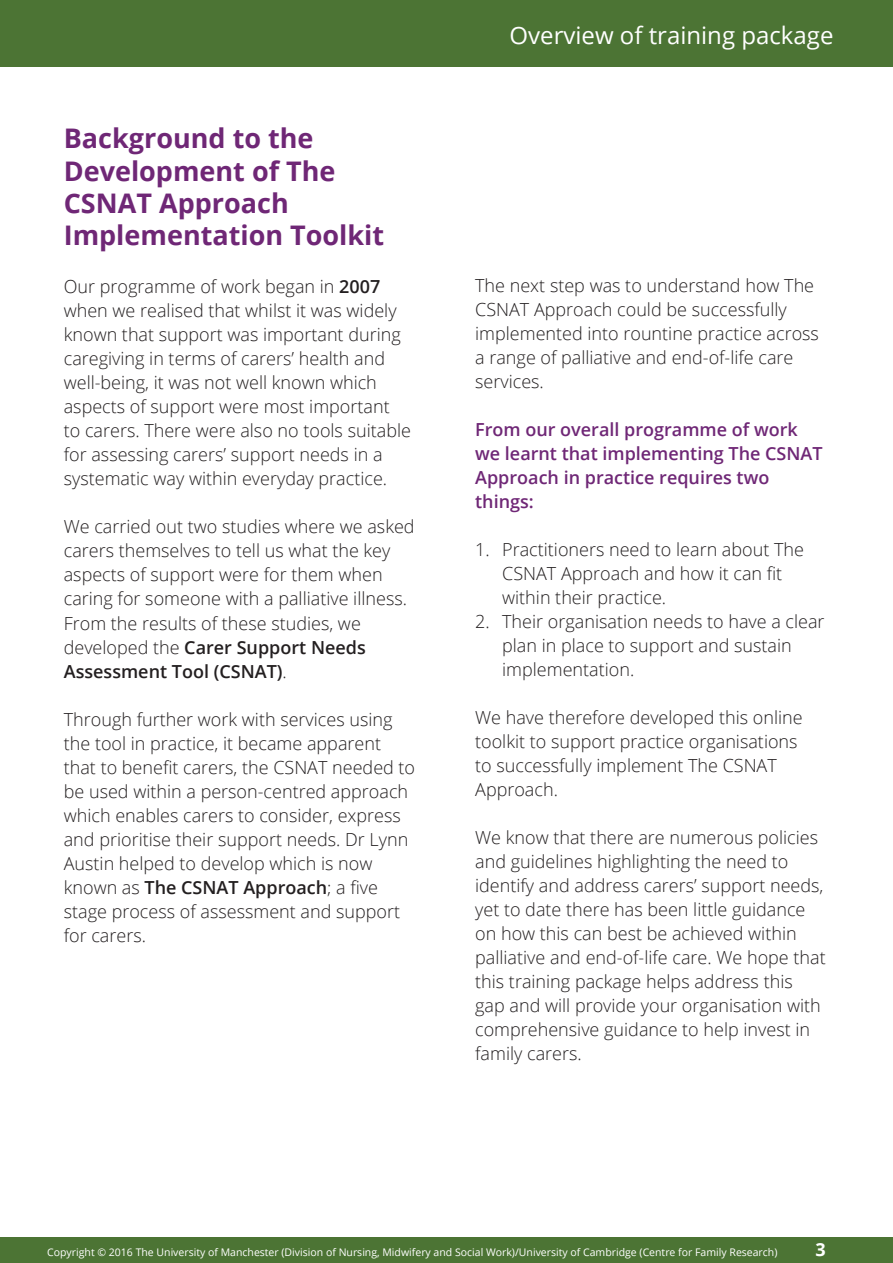
<style>
.page{position:relative;width:893px;height:1263px;background:#fff}
.page>*{position:absolute;margin:0;border:0;box-sizing:border-box;transform-origin:0 0}
.Heading_Dark_Purple{font:700 27px/32.4px "Open Sans";color:#6f2776}
.t1{font:24px "Open Sans";color:#fff}
.Heading_Dark_Purple-2{font:300 18px/24px "Open Sans";color:#231f20}
.Spacer{font:300 18px/24px "Open Sans";color:#231f20}
.Heading_Dark_Purple-3{font:600 18px/24px "Open Sans";color:#6f2776}
.Body_text{font:700 18px "Open Sans";color:#fff}
.Body_text-2{font:10.5px "Open Sans";color:#fff}
.s1{font-weight:600}
</style>
<div class="page">
<div style="left:0;top:1237px;width:893px;height:26px;background:#4c7434"></div>
<div style="left:0;top:0;width:893px;height:67px;background:#4c7434"></div>
<p class="Heading_Dark_Purple" style="left:64px;top:122px;width:322px">Background to the<br>Development of The<br>CSNAT Approach<br>Implementation Toolkit</p>
<p class="Heading_Dark_Purple-2" style="left:64px;top:274px;width:349px">Our programme of work began in <span class="s1">2007 </span>when we realised that whilst it was widely known that support was important during caregiving in terms of carers’ health and well-being, it was not well known which aspects of support were most important<br>to carers. There were also no tools suitable for assessing carers’ support needs in a systematic way within everyday practice.</p>
<p class="Heading_Dark_Purple-2" style="left:64px;top:514px;width:352px">We carried out two studies where we asked carers themselves to tell us what the key aspects of support were for them when caring for someone with a palliative illness.</p>
<p class="Heading_Dark_Purple-2" style="left:64px;top:610px;width:304px">From the results of these studies, we developed the <span class="s1">Carer Support Needs<br>Assessment Tool (CSNAT)</span>.</p>
<p class="Heading_Dark_Purple-2" style="left:64px;top:706px;width:353px">Through further work with services using the tool in practice, it became apparent that to benefit carers, the CSNAT needed to be used within a person-centred approach which enables carers to consider, express and prioritise their support needs. Dr Lynn Austin helped to develop which is now known as <span class="s1">The CSNAT Approach</span>; a five stage process of assessment and support for carers.</p>
<h2 class="t1" style="left:509px;top:19px;width:325px">Overview of training package</h2>
<p class="Heading_Dark_Purple-2" style="left:475px;top:273px;width:345px">The next step was to understand how The CSNAT Approach could be successfully implemented into rountine practice across a range of palliative and end-of-life care services.</p>
<p class="Heading_Dark_Purple-3" style="left:475px;top:417px;width:349px">From our overall programme of work we learnt that implementing The CSNAT<br>Approach in practice requires two things:</p>
<p class="Spacer" style="left:502px;top:537px;width:303px;text-indent:-27px">1. Practitioners need to learn about The<br>CSNAT Approach and how it can fit within their practice.</p>
<p class="Spacer" style="left:502px;top:609px;width:324px;text-indent:-27px">2. Their organisation needs to have a clear plan in place to support and sustain implementation.</p>
<p class="Spacer" style="left:475px;top:705px;width:329px">We have therefore developed this online toolkit to support practice organisations to successfully implement The CSNAT<br>Approach.</p>
<p class="Spacer" style="left:475px;top:825px;width:352px">We know that there are numerous policies and guidelines highlighting the need to identify and address carers’ support needs, yet to date there has been little guidance on how this can best be achieved within palliative and end-of-life care. We hope that this training package helps address this gap and will provide your organisation with comprehensive guidance to help invest in family carers.</p>
<p class="Body_text-2" style="left:47px;top:1245px;width:732px">Copyright © 2016 The University of Manchester (Division of Nursing, Midwifery and Social Work)/University of Cambridge (Centre for Family Research)</p>
<p class="Body_text" style="left:816px;top:1237px;width:12px">3</p>
</div>
